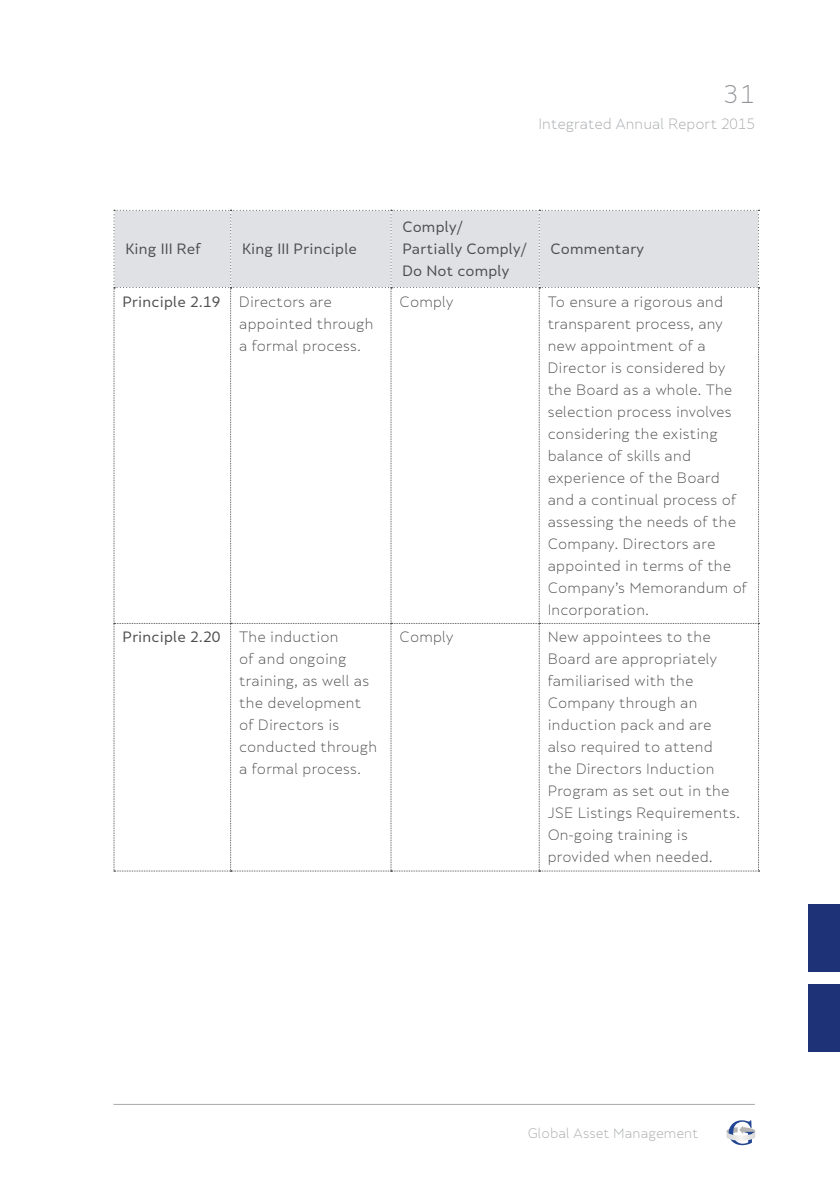
<style>
.page{position:relative;width:840px;height:1191px;background:#fff}
.page>*{position:absolute;margin:0;border:0;box-sizing:border-box;transform-origin:0 0}
.t1{font:300 24px "Skola Sans";color:#939598}
.t2{font:300 14px/22px "Skola Sans";letter-spacing:.01em;color:#4d4d4f}
.t3{font:14px/22px "Skola Sans";letter-spacing:.01em;color:#4d4d4f}
.t4{font:300 14px "Skola Sans";color:#a7a9ac}
.t5{font:300 13px "Skola Sans";color:#a7a9ac}
</style>
<div class="page">
<svg style="left:726px;top:1120px;width:28px;height:25px"></svg>
<hr style="left:113px;top:1104px;width:641px;height:1px;background:#a7a9ac">
<div style="left:807px;top:904px;width:32px;height:68px;background:#1e3278"></div>
<div style="left:807px;top:984px;width:32px;height:67px;background:#1e3278"></div>
<svg style="left:113px;top:210px;width:646px;height:661px"></svg>
<p class="t3" style="left:125px;top:238px;width:77px">King III Ref</p>
<p class="t3" style="left:242px;top:238px;width:116px">King III Principle</p>
<h1 class="t1" style="left:723px;top:80px;width:33px">31</h1>
<p class="t4" style="left:538px;top:115px;width:218px">Integrated Annual Report 2015</p>
<p class="t3" style="left:402px;top:216px;width:126px">Comply/<br>Partially Comply/<br>Do Not comply</p>
<p class="t3" style="left:550px;top:238px;width:95px">Commentary</p>
<p class="t3" style="left:122px;top:290px;width:99px">Principle 2.19</p>
<p class="t2" style="left:239px;top:290px;width:136px">Directors are appointed through a formal process.</p>
<p class="t2" style="left:399px;top:290px;width:55px">Comply</p>
<p class="t2" style="left:547px;top:290px;width:201px">To ensure a rigorous and transparent process, any new appointment of a<br>Director is considered by the Board as a whole. The selection process involves considering the existing balance of skills and experience of the Board and a continual process of assessing the needs of the<br>Company. Directors are appointed in terms of the<br>Company’s Memorandum of<br>Incorporation.</p>
<p class="t3" style="left:122px;top:626px;width:99px">Principle 2.20</p>
<p class="t2" style="left:239px;top:626px;width:139px">The induction<br>of and ongoing training, as well as the development of Directors is conducted through a formal process.</p>
<p class="t2" style="left:399px;top:626px;width:55px">Comply</p>
<p class="t2" style="left:547px;top:626px;width:194px">New appointees to the<br>Board are appropriately familiarised with the<br>Company through an induction pack and are also required to attend the Directors Induction<br>Program as set out in the<br>JSE Listings Requirements.<br>On-going training is provided when needed.</p>
<p class="t5" style="left:527px;top:1125px;width:172px">Global Asset Management</p>
</div>
